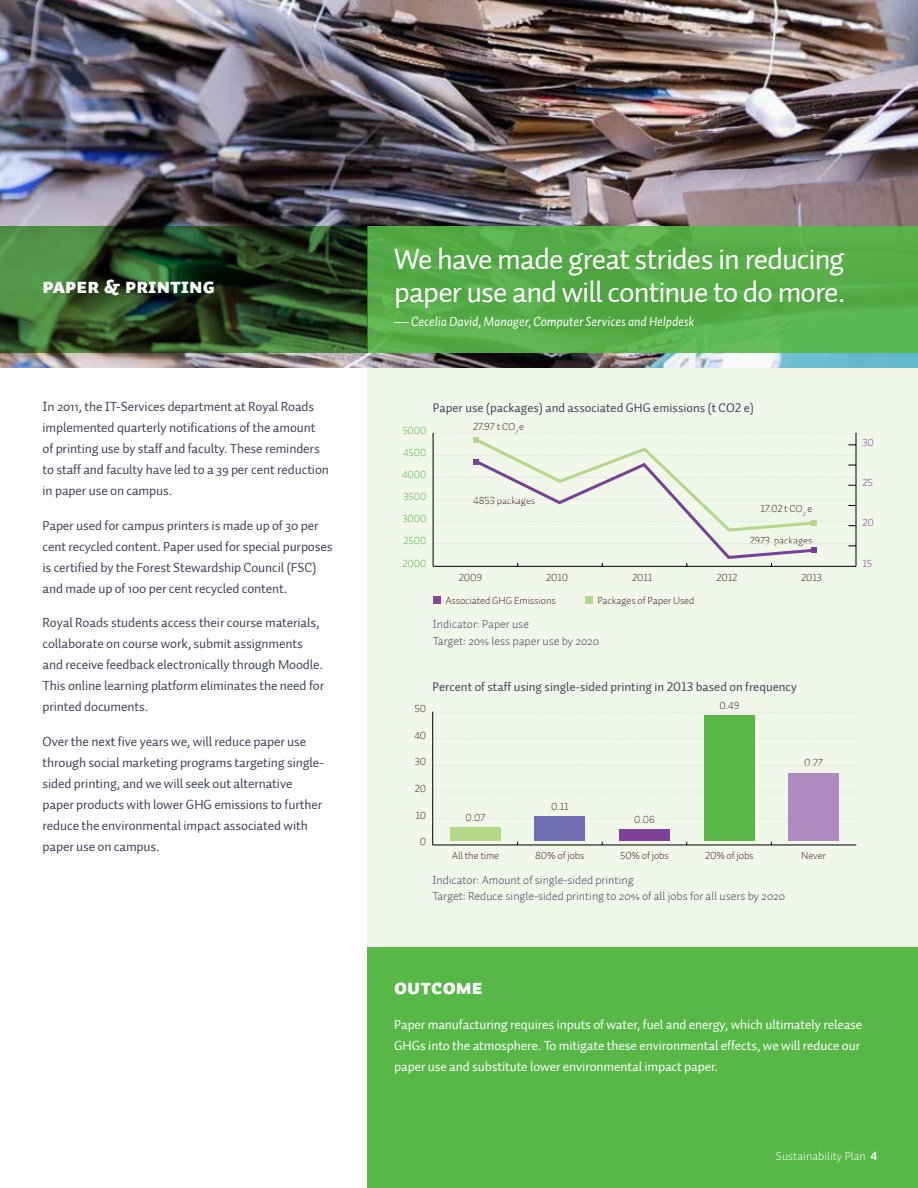
<style>
.page{position:relative;width:918px;height:1188px;background:#fff}
.page>*{position:absolute;margin:0;border:0;box-sizing:border-box;transform-origin:0 0}
.t1{font:30px/33px "Auto 1";letter-spacing:-.03em;color:#fff}
.t2{font:21px "Auto 1 Black Sm Cp";color:#fff}
.t3{font:13.5px/21px "Auto 1";letter-spacing:-.01em;color:#404657}
.t4{font:13.5px/21px "Auto 1";letter-spacing:-.01em;color:#fff}
.t5{font:italic 13.5px "Auto 1";letter-spacing:-.01em;color:#fff}
.t6{font:12.75px "Auto 1 Regular LF";color:#404657}
.t7{font:300 12px/16.5px "Auto 1";color:#404657}
.t8{font:12px "Auto 1 Light LF";color:#fff}
.t9{font:10.5px "Auto 1 Light LF";letter-spacing:-.01em;color:#472a2b}
.t10{font:10.5px/22.2px "Auto 1 Light LF";letter-spacing:-.01em;color:#57b847;text-align:justify}
.t11{font:10.5px "Auto 1 Light LF";letter-spacing:-.01em;color:#784199}
.s1{font-family:"Auto 1 Bold LF"}
</style>
<div class="page">
<div style="left:367px;top:340px;width:551px;height:607px;background:#f1f7e9"></div>
<img style="left:0;top:0;width:918px;height:367px">
<div style="left:367px;top:947px;width:551px;height:241px;background:#57b847"></div>
<div style="left:367px;top:226px;width:551px;height:127px;background:linear-gradient(to right,#55ab46,#58b14c)"></div>
<svg style="left:0;top:226px;width:367px;height:127px;background:#2c4c25"></svg>
<svg style="left:433px;top:712px;width:423px;height:1px"></svg>
<svg style="left:433px;top:765px;width:423px;height:1px"></svg>
<svg style="left:433px;top:818px;width:423px;height:1px"></svg>
<hr style="left:433px;top:845px;width:423px;height:1px;background:#000">
<div style="left:450px;top:827px;width:51px;height:13px;background:#b4d788"></div>
<div style="left:534px;top:816px;width:51px;height:24px;background:#716fb4"></div>
<div style="left:619px;top:829px;width:51px;height:11px;background:#7d4199"></div>
<div style="left:704px;top:715px;width:51px;height:125px;background:#59b747"></div>
<div style="left:789px;top:773px;width:50px;height:67px;background:#ae8ac0"></div>
<hr style="left:432px;top:712px;width:1px;height:133px;background:#000">
<div style="left:585px;top:597px;width:7px;height:7px;background:#b5d788"></div>
<div style="left:433px;top:597px;width:7px;height:7px;background:#7c499d"></div>
<hr style="left:433px;top:566px;width:423px;height:1px;background:#000">
<hr style="left:856px;top:433px;width:1px;height:133px;background:#000">
<svg style="left:433px;top:433px;width:423px;height:133px"></svg>
<h2 class="t2" style="left:43px;top:274px;width:174px">PAPER &amp; PRINTING</h2>
<p class="t3" style="left:43px;top:397px;width:288px">In 2011, the IT-Services department at Royal Roads implemented quarterly notifications of the amount of printing use by staff and faculty. These reminders to staff and faculty have led to a 39 per cent reduction in paper use on campus.</p>
<p class="t3" style="left:43px;top:515px;width:291px">Paper used for campus printers is made up of 30 per cent recycled content. Paper used for special purposes is certified by the Forest Stewardship Council (FSC) and made up of 100 per cent recycled content.</p>
<p class="t3" style="left:43px;top:613px;width:283px">Royal Roads students access their course materials, collaborate on course work, submit assignments and receive feedback electronically through Moodle.<br>This online learning platform eliminates the need for printed documents.</p>
<p class="t3" style="left:43px;top:731px;width:283px">Over the next five years we, will reduce paper use through social marketing programs targeting single&shy;sided printing, and we will seek out alternative paper products with lower GHG emissions to further reduce the environmental impact associated with paper use on campus.</p>
<h1 class="t1" style="left:394px;top:243px;width:453px">We have made great strides in reducing paper use and will continue to do more.</h1>
<p class="t5" style="left:394px;top:313px;width:302px">— Cecelia David, Manager, Computer Services and Helpdesk</p>
<p class="t6" style="left:433px;top:400px;width:323px">Paper use (packages) and associated GHG emissions (t CO2 e)</p>
<p class="t10" style="left:402px;top:419px;width:26px">5000<br>4500<br>4000<br>3500<br>3000<br>2500<br>2000</p>
<p class="t9" style="left:473px;top:420px;width:52px">27.97 t CO<sub>2</sub> e</p>
<p class="t9" style="left:473px;top:494px;width:64px">4853 packages</p>
<p class="t9" style="left:761px;top:502px;width:53px">17.02 t CO<sub>2</sub> e</p>
<p class="t9" style="left:749px;top:534px;width:64px">2973 packages</p>
<p class="t9" style="left:459px;top:571px;width:25px">2009</p>
<p class="t9" style="left:546px;top:571px;width:24px">2010</p>
<p class="t9" style="left:632px;top:571px;width:22px">2011</p>
<p class="t9" style="left:716px;top:571px;width:22px">2012</p>
<p class="t9" style="left:801px;top:571px;width:22px">2013</p>
<p class="t9" style="left:445px;top:593px;width:112px">Associated GHG Emissions</p>
<p class="t9" style="left:597px;top:593px;width:99px">Packages of Paper Used</p>
<p class="t7" style="left:433px;top:616px;width:168px">Indicator: Paper use<br>Target: 20% less paper use by 2020</p>
<p class="t6" style="left:432px;top:678px;width:366px">Percent of staff using single-sided printing in 2013 based on frequency</p>
<p class="t9" style="left:415px;top:702px;width:13px">50</p>
<p class="t9" style="left:414px;top:729px;width:13px">40</p>
<p class="t9" style="left:415px;top:755px;width:13px">30</p>
<p class="t9" style="left:415px;top:782px;width:13px">20</p>
<p class="t9" style="left:416px;top:808px;width:12px">10</p>
<p class="t9" style="left:420px;top:835px;width:8px">0</p>
<p class="t9" style="left:466px;top:811px;width:22px">0.07</p>
<p class="t9" style="left:551px;top:800px;width:19px">0.11</p>
<p class="t9" style="left:634px;top:813px;width:22px">0.06</p>
<p class="t9" style="left:719px;top:699px;width:22px">0.49</p>
<p class="t9" style="left:804px;top:756px;width:20px">0.27</p>
<p class="t9" style="left:452px;top:849px;width:49px">All the time</p>
<p class="t9" style="left:535px;top:849px;width:51px">80% of jobs</p>
<p class="t9" style="left:620px;top:849px;width:50px">50% of jobs</p>
<p class="t9" style="left:705px;top:849px;width:50px">20% of jobs</p>
<p class="t9" style="left:801px;top:849px;width:26px">Never</p>
<p class="t7" style="left:432px;top:871px;width:354px">Indicator: Amount of single-sided printing<br>Target: Reduce single-sided printing to 20% of all jobs for all users by 2020</p>
<p class="t11" style="left:862px;top:436px;width:13px">30</p>
<p class="t11" style="left:862px;top:476px;width:12px">25</p>
<p class="t11" style="left:862px;top:516px;width:13px">20</p>
<p class="t11" style="left:862px;top:556px;width:11px">15</p>
<h2 class="t2" style="left:394px;top:975px;width:90px">OUTCOME</h2>
<p class="t4" style="left:394px;top:1014px;width:470px">Paper manufacturing requires inputs of water, fuel and energy, which ultimately release<br>GHGs into the atmosphere. To mitigate these environmental effects, we will reduce our paper use and substitute lower environmental impact paper.</p>
<p class="t8" style="left:776px;top:1148px;width:103px">Sustainability Plan <span class="s1">4</span></p>
</div>
